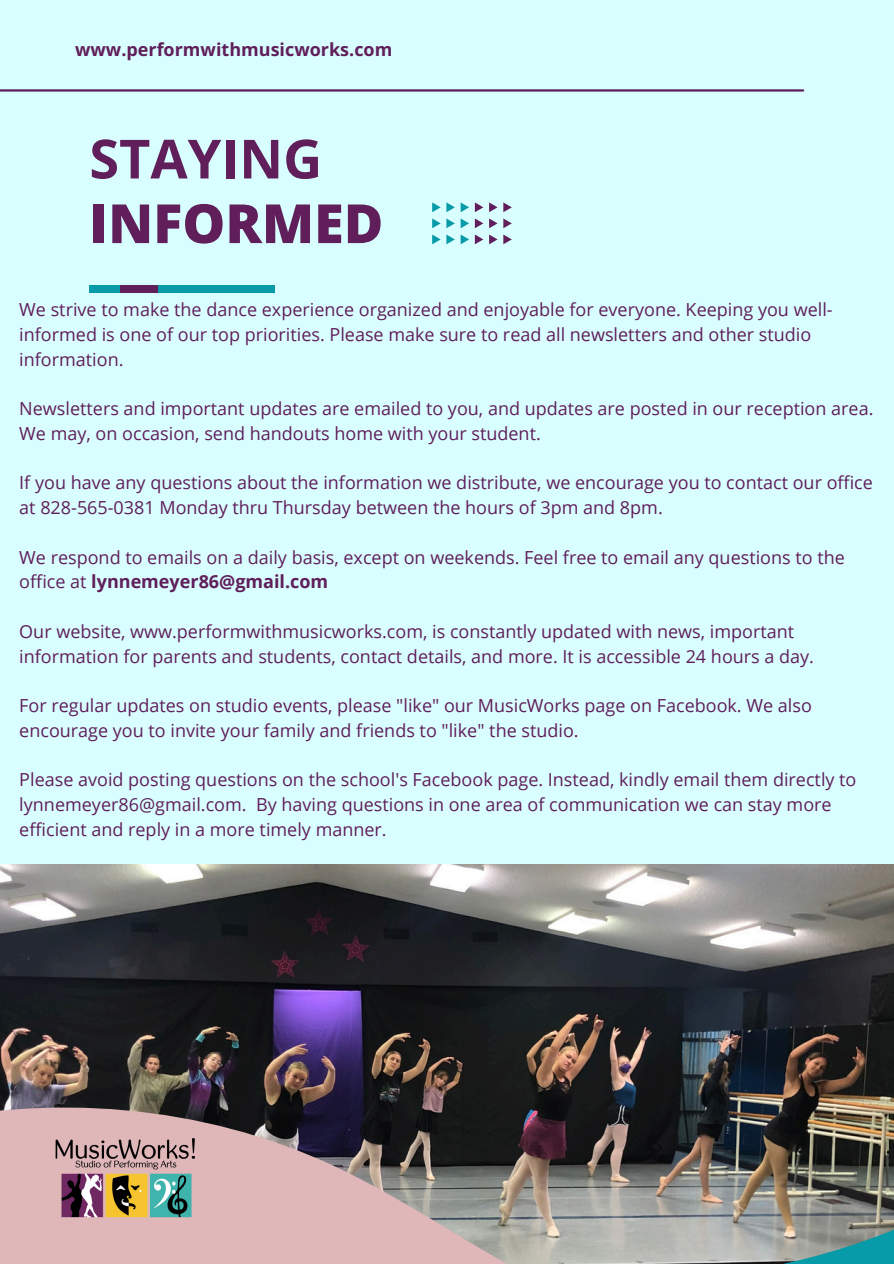
<style>
.page{position:relative;width:894px;height:1264px;background:#fff}
.page>*{position:absolute;margin:0;border:0;box-sizing:border-box;transform-origin:0 0}
.t1{font:800 54px "Open Sans";color:#601e5a}
.t2{font:700 54px "Open Sans";color:#601e5a}
.t3{font:18px/24.8px "Open Sans";color:#601e5a}
.t4{font:700 18px "Open Sans";color:#601e5a}
.s1{font-weight:700}
</style>
<div class="page">
<div style="left:0;top:0;width:893px;height:1263px;background:#d9feff"></div>
<hr style="left:0;top:89px;width:802px;height:3px;background:#601e5a">
<img style="left:0;top:864px;width:893px;height:228px">
<img style="left:0;top:1092px;width:893px;height:171px">
<svg style="left:552px;top:1187px;width:341px;height:76px;background:#99a19d"></svg>
<div style="left:89px;top:285px;width:185px;height:8px;background:#079aa8"></div>
<div style="left:89px;top:285px;width:69px;height:8px;background:#601e5a"></div>
<div style="left:89px;top:285px;width:31px;height:8px;background:#079aa8"></div>
<svg style="left:503px;top:202px;width:8px;height:10px"></svg>
<svg style="left:503px;top:218px;width:8px;height:10px"></svg>
<svg style="left:503px;top:234px;width:8px;height:10px"></svg>
<svg style="left:489px;top:202px;width:8px;height:10px"></svg>
<svg style="left:489px;top:218px;width:8px;height:10px"></svg>
<svg style="left:489px;top:234px;width:8px;height:10px"></svg>
<svg style="left:432px;top:202px;width:51px;height:42px"></svg>
<img style="left:53px;top:1138px;width:141px;height:99px">
<p class="t4" style="left:75px;top:37px;width:318px">www.performwithmusicworks.com</p>
<h2 class="t2" style="left:89px;top:121px;width:234px">STAYING</h2>
<h1 class="t1" style="left:89px;top:185px;width:295px">INFORMED</h1>
<h1 class="t3" style="left:19px;top:296px;width:814px">We strive to make the dance experience organized and enjoyable for everyone. Keeping you well&shy;informed is one of our top priorities. Please make sure to read all newsletters and other studio information.</h1>
<p class="t3" style="left:19px;top:395px;width:855px">Newsletters and important updates are emailed to you, and updates are posted in our reception area.<br>We may, on occasion, send handouts home with your student.</p>
<p class="t3" style="left:19px;top:470px;width:854px">If you have any questions about the information we distribute, we encourage you to contact our office at 828-565-0381 Monday thru Thursday between the hours of 3pm and 8pm.</p>
<p class="t3" style="left:19px;top:544px;width:826px">We respond to emails on a daily basis, except on weekends. Feel free to email any questions to the office at <span class="s1">lynnemeyer86@gmail.com</span></p>
<p class="t3" style="left:19px;top:618px;width:796px">Our website, www.performwithmusicworks.com, is constantly updated with news, important information for parents and students, contact details, and more. It is accessible 24 hours a day.</p>
<p class="t3" style="left:19px;top:692px;width:793px">For regular updates on studio events, please "like" our MusicWorks page on Facebook. We also encourage you to invite your family and friends to "like" the studio.</p>
<p class="t3" style="left:19px;top:767px;width:838px">Please avoid posting questions on the school's Facebook page. Instead, kindly email them directly to lynnemeyer86@gmail.com. By having questions in one area of communication we can stay more efficient and reply in a more timely manner.</p>
</div>
